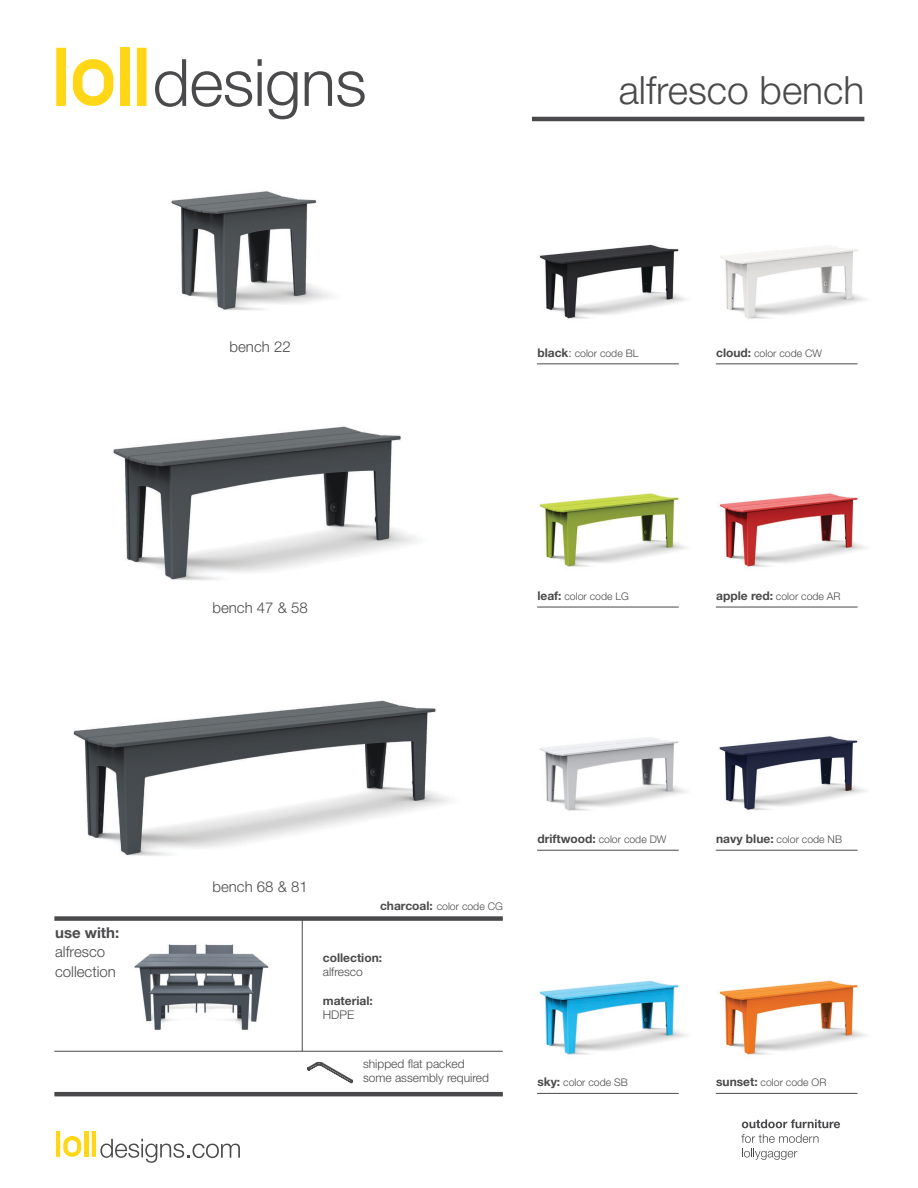
<style>
.page{position:relative;width:918px;height:1188px;background:#fff}
.page>*{position:absolute;margin:0;border:0;box-sizing:border-box;transform-origin:0 0}
.t1{font:300 39px "Helvetica Neue";color:#4a4a4c}
.t2{font:300 15px "Helvetica Neue";color:#4a4a4c}
.t3{font:700 15px/19.5px "Helvetica Neue";color:#4a4a4c}
.t4{font:300 12px "Helvetica Neue";color:#4a4a4c}
.t5{font:700 12px/14.4px "Helvetica Neue";color:#4a4a4c}
.t6{font:300 10.5px "Helvetica Neue";color:#4a4a4c}
.s1{font-weight:300}
.s2{font-weight:700;font-size:12px}
.s3{font-size:12px}
</style>
<div class="page">
<hr style="left:532px;top:117px;width:332px;height:4px;background:#4a4a4c">
<div style="left:54px;top:916px;width:449px;height:5px;background:#4a4a4c"></div>
<hr style="left:54px;top:1092px;width:449px;height:4px;background:#4a4a4c">
<svg style="left:307px;top:1062px;width:46px;height:21px"></svg>
<hr style="left:54px;top:1051px;width:449px;height:1px;background:#4a4a4c">
<hr style="left:302px;top:919px;width:1px;height:132px;background:#4a4a4c">
<hr style="left:537px;top:364px;width:142px;height:1px;background:#4a4a4c">
<hr style="left:537px;top:607px;width:142px;height:1px;background:#4a4a4c">
<hr style="left:537px;top:850px;width:142px;height:1px;background:#4a4a4c">
<hr style="left:537px;top:1093px;width:142px;height:1px;background:#4a4a4c">
<hr style="left:716px;top:364px;width:142px;height:1px;background:#4a4a4c">
<hr style="left:716px;top:607px;width:142px;height:1px;background:#4a4a4c">
<hr style="left:716px;top:850px;width:142px;height:1px;background:#4a4a4c">
<hr style="left:716px;top:1093px;width:142px;height:1px;background:#4a4a4c">
<div style="left:84px;top:1131px;width:5px;height:26px;background:#ffd716"></div>
<hr style="left:56px;top:1131px;width:4px;height:26px;background:#ffd716">
<hr style="left:92px;top:1131px;width:4px;height:26px;background:#ffd716">
<svg style="left:63px;top:1136px;width:18px;height:21px"></svg>
<svg style="left:100px;top:1139px;width:140px;height:24px"></svg>
<svg style="left:155px;top:59px;width:31px;height:48px"></svg>
<svg style="left:192px;top:71px;width:60px;height:36px"></svg>
<svg style="left:258px;top:59px;width:39px;height:60px"></svg>
<svg style="left:305px;top:71px;width:60px;height:36px"></svg>
<div style="left:120px;top:48px;width:10px;height:58px;background:#ffd716"></div>
<div style="left:56px;top:48px;width:10px;height:58px;background:#ffd716"></div>
<div style="left:137px;top:48px;width:10px;height:58px;background:#ffd716"></div>
<svg style="left:73px;top:59px;width:40px;height:47px"></svg>
<svg style="left:742px;top:1119px;width:98px;height:9px"></svg>
<svg style="left:741px;top:1134px;width:78px;height:9px"></svg>
<svg style="left:742px;top:1149px;width:55px;height:11px"></svg>
<img style="left:171px;top:191px;width:161px;height:120px">
<img style="left:113px;top:426px;width:305px;height:155px">
<img style="left:73px;top:700px;width:378px;height:156px">
<img style="left:134px;top:944px;width:135px;height:87px">
<img style="left:539px;top:244px;width:149px;height:75px">
<img style="left:539px;top:493px;width:148px;height:74px">
<img style="left:540px;top:737px;width:148px;height:74px">
<img style="left:539px;top:980px;width:149px;height:75px">
<img style="left:720px;top:246px;width:147px;height:73px">
<img style="left:719px;top:493px;width:147px;height:75px">
<img style="left:719px;top:736px;width:148px;height:74px">
<img style="left:719px;top:980px;width:148px;height:75px">
<p class="t3" style="left:55px;top:922px;width:66px">use with: <span class="s1">alfresco</span></p>
<p class="t2" style="left:55px;top:962px;width:62px">collection</p>
<p class="t1" style="left:619px;top:67px;width:247px">alfresco bench</p>
<p class="t2" style="left:230px;top:338px;width:63px">bench 22</p>
<p class="t6" style="left:537px;top:347px;width:102px"><span class="s2">black</span><span class="s3">:</span> color code BL</p>
<p class="t6" style="left:716px;top:347px;width:107px"><span class="s2">cloud:</span> color code CW</p>
<p class="t2" style="left:212px;top:599px;width:97px">bench 47 &amp; 58</p>
<p class="t6" style="left:537px;top:590px;width:93px"><span class="s2">leaf:</span> color code LG</p>
<p class="t6" style="left:716px;top:590px;width:126px"><span class="s2">apple red:</span> color code AR</p>
<p class="t2" style="left:212px;top:877px;width:97px">bench 68 &amp; 81</p>
<p class="t6" style="left:380px;top:899px;width:124px"><span class="s2">charcoal:</span> color code CG</p>
<p class="t5" style="left:323px;top:950px;width:61px">collection:</p>
<p class="t4" style="left:323px;top:965px;width:42px">alfresco</p>
<p class="t5" style="left:323px;top:993px;width:51px">material:<br><span class="s1">HDPE</span></p>
<p class="t4" style="left:363px;top:1056px;width:103px">shipped flat packed</p>
<p class="t4" style="left:363px;top:1070px;width:128px">some assembly required</p>
<p class="t6" style="left:537px;top:833px;width:131px"><span class="s2">driftwood:</span> color code DW</p>
<p class="t6" style="left:716px;top:833px;width:127px"><span class="s2">navy blue:</span> color code NB</p>
<p class="t6" style="left:537px;top:1076px;width:92px"><span class="s2">sky:</span> color code SB</p>
<p class="t6" style="left:716px;top:1076px;width:112px"><span class="s2">sunset:</span> color code OR</p>
</div>
